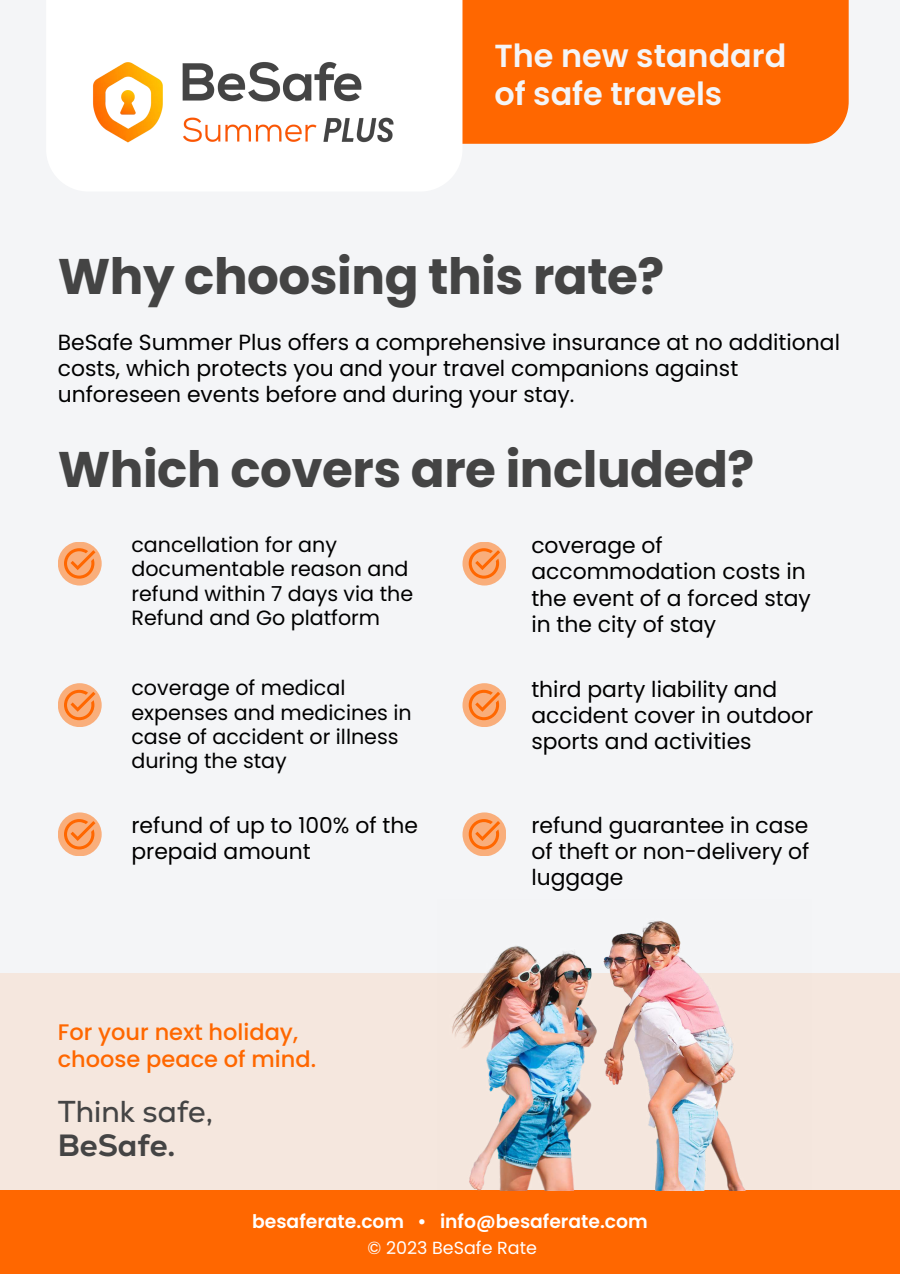
<style>
.page{position:relative;width:900px;height:1274px;background:#fff}
.page>*{position:absolute;margin:0;border:0;box-sizing:border-box;transform-origin:0 0}
.t1{font:700 50px "Poppins";letter-spacing:-.01em;color:#444}
.t2{font:600 31.88px/38px "Poppins";color:#f4f5f7}
.t3{font:800 30.62px "Nexa";color:#444}
.t4{font:30.19px "Nexa";color:#444}
.t5{font:500 22.5px/26.8px "Poppins";color:#ff6700}
.t6{font:21.88px/26.2px "Poppins";color:#000}
.t7{font:20.62px/24.4px "Poppins";color:#000}
.t8{font:600 18.75px "Poppins";color:#fff}
.t9{font:17.5px "Poppins";color:#fff}
</style>
<div class="page">
<div style="left:0;top:0;width:900px;height:1273px;background:#f4f5f7"></div>
<div style="left:400px;top:0;width:449px;height:144px;background:#ff6700"></div>
<div style="left:47px;top:0;width:415px;height:191px;background:#fff"></div>
<div style="left:0;top:973px;width:900px;height:300px;background:#f5e7de"></div>
<div style="left:0;top:1190px;width:900px;height:83px;background:#ff6700"></div>
<svg style="left:58px;top:541px;width:44px;height:44px"></svg>
<svg style="left:64px;top:548px;width:31px;height:30px"></svg>
<svg style="left:58px;top:683px;width:44px;height:44px"></svg>
<svg style="left:64px;top:689px;width:31px;height:31px"></svg>
<svg style="left:58px;top:812px;width:44px;height:44px"></svg>
<svg style="left:64px;top:818px;width:31px;height:31px"></svg>
<svg style="left:462px;top:541px;width:44px;height:44px"></svg>
<svg style="left:469px;top:548px;width:31px;height:30px"></svg>
<svg style="left:462px;top:683px;width:44px;height:44px"></svg>
<svg style="left:469px;top:689px;width:31px;height:31px"></svg>
<svg style="left:462px;top:812px;width:44px;height:44px"></svg>
<svg style="left:469px;top:818px;width:31px;height:31px"></svg>
<img style="left:90px;top:37px;width:310px;height:140px">
<img style="left:452px;top:921px;width:293px;height:268px">
<h2 class="t2" style="left:494px;top:37px;width:294px">The new standard of safe travels</h2>
<h1 class="t1" style="left:58px;top:247px;width:608px">Why choosing this rate?</h1>
<p class="t6" style="left:58px;top:329px;width:784px;line-height:25.8px">BeSafe Summer Plus offers a comprehensive insurance at no additional costs, which protects you and your travel companions against unforeseen events before and during your stay.</p>
<h1 class="t1" style="left:58px;top:441px;width:698px">Which covers are included?</h1>
<p class="t7" style="left:131px;top:532px;width:283px">cancellation for any documentable reason and refund within 7 days via the<br>Refund and Go platform</p>
<p class="t7" style="left:131px;top:675px;width:282px">coverage of medical expenses and medicines in case of accident or illness during the stay</p>
<p class="t6" style="left:131px;top:811px;width:288px">refund of up to 100% of the prepaid amount</p>
<p class="t5" style="left:58px;top:1019px;width:260px">For your next holiday, choose peace of mind.</p>
<h3 class="t4" style="left:58px;top:1092px;width:157px">Think safe,</h3>
<h3 class="t3" style="left:58px;top:1125px;width:119px">BeSafe.</h3>
<p class="t6" style="left:531px;top:532px;width:281px">coverage of accommodation costs in the event of a forced stay in the city of stay</p>
<p class="t6" style="left:531px;top:676px;width:284px">third party liability and accident cover in outdoor sports and activities</p>
<p class="t6" style="left:531px;top:811px;width:280px;text-align:justify">refund guarantee in case of theft or non-delivery of luggage</p>
<p class="t8" style="left:252px;top:1209px;width:397px">besaferate.com • info@besaferate.com</p>
<p class="t9" style="left:368px;top:1237px;width:171px">© 2023 BeSafe Rate</p>
</div>
